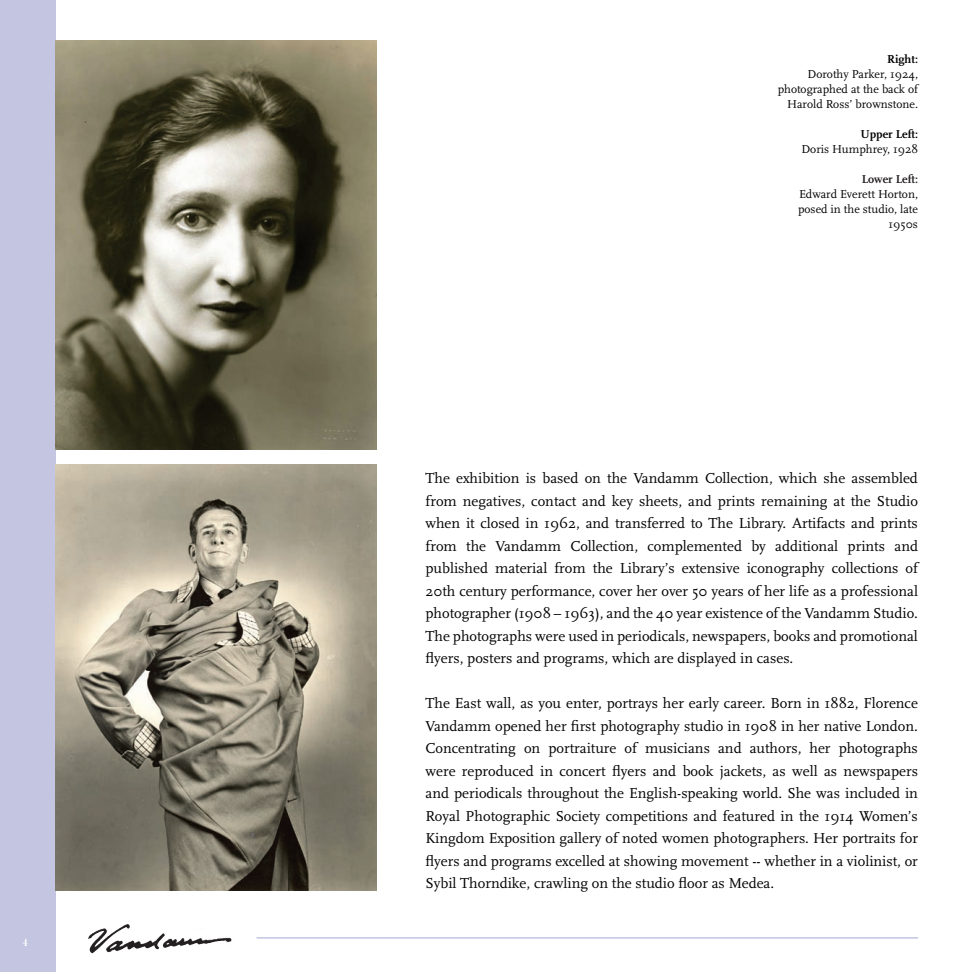
<style>
.page{position:relative;width:972px;height:972px;background:#fff}
.page>*{position:absolute;margin:0;border:0;box-sizing:border-box;transform-origin:0 0}
.t1{font:15px/22.5px "Scala OT";color:#000;text-align:justify}
.t2{font:12px/15px "Scala OT";color:#000;text-align:right}
.t3{font:700 12px "Scala OT";color:#000}
.t4{font:700 12px "Scala OT";color:#231f20}
.t5{font:12px "Modern";color:#fff}
</style>
<div class="page">
<div style="left:0;top:0;width:56px;height:972px;background:#c4c6e1"></div>
<img style="left:56px;top:464px;width:321px;height:427px">
<img style="left:56px;top:40px;width:321px;height:409px">
<img style="left:88px;top:924px;width:144px;height:30px">
<hr style="left:256px;top:937px;width:662px;height:2px;background:#c4c6e1">
<p class="t5" style="left:22px;top:936px;width:7px">4</p>
<p class="t3" style="left:887px;top:52px;width:32px">Right:</p>
<p class="t2" style="left:778px;top:67px;width:142px">Dorothy Parker, 1924, photographed at the back of<br>Harold Ross’ brownstone.</p>
<p class="t3" style="left:860px;top:127px;width:59px">Upper Left:</p>
<p class="t2" style="left:801px;top:142px;width:118px">Doris Humphrey, 1928</p>
<p class="t4" style="left:862px;top:172px;width:58px">Lower Left:</p>
<p class="t2" style="left:798px;top:187px;width:121px">Edward Everett Horton, posed in the studio, late<br>1950s</p>
<p class="t1" style="left:426px;top:467px;width:494px">The exhibition is based on the Vandamm Collection, which she assembled from negatives, contact and key sheets, and prints remaining at the Studio when it closed in 1962, and transferred to The Library. Artifacts and prints from the Vandamm Collection, complemented by additional prints and published material from the Library’s extensive iconography collections of 20th century performance, cover her over 50 years of her life as a professional photographer (1908 – 1963), and the 40 year existence of the Vandamm Studio.<br>The photographs were used in periodicals, newspapers, books and promotional flyers, posters and programs, which are displayed in cases.</p>
<p class="t1" style="left:426px;top:692px;width:494px">The East wall, as you enter, portrays her early career. Born in 1882, Florence Vandamm opened her first photography studio in 1908 in her native London.<br>Concentrating on portraiture of musicians and authors, her photographs were reproduced in concert flyers and book jackets, as well as newspapers and periodicals throughout the English-speaking world. She was included in Royal Photographic Society competitions and featured in the 1914 Women’s Kingdom Exposition gallery of noted women photographers. Her portraits for flyers and programs excelled at showing movement -- whether in a violinist, or Sybil Thorndike, crawling on the studio floor as Medea.</p>
</div>
